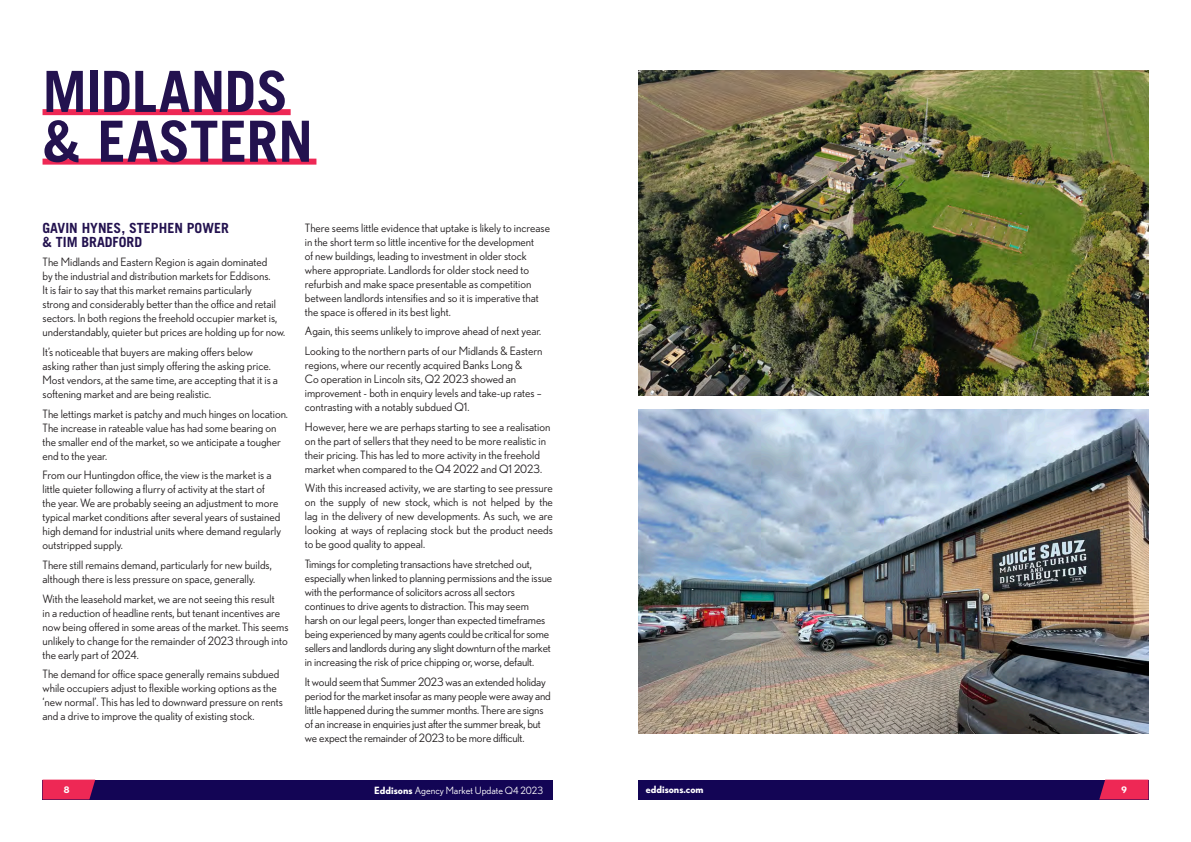
<style>
.page{position:relative;width:1191px;height:842px;background:#fff}
.page>*{position:absolute;margin:0;border:0;box-sizing:border-box;transform-origin:0 0}
.Headline{font:700 56.9px/49.8px "Trade Gothic LT Pro";color:#23124f}
.t1{font:700 14px/14px "Trade Gothic LT Pro";color:#23124f}
.t2{font:11.5px/14px "Nobel";color:#231f20}
.t3{font:10px "Nobel";color:#fff}
.t4{font:700 10px "Nobel";color:#fff}
.t5{font:700 9px "Nobel";color:#fff}
.s1{font-weight:700}
</style>
<div class="page">
<div style="left:638px;top:780px;width:510px;height:19px;background:#130555"></div>
<svg style="left:1099px;top:780px;width:49px;height:19px"></svg>
<div style="left:43px;top:780px;width:510px;height:19px;background:#130555"></div>
<svg style="left:43px;top:780px;width:52px;height:19px"></svg>
<div style="left:43px;top:109px;width:248px;height:6px;background:#ee2855"></div>
<div style="left:43px;top:159px;width:273px;height:6px;background:#ee2855"></div>
<img style="left:638px;top:71px;width:510px;height:324px">
<img style="left:638px;top:409px;width:510px;height:325px">
<p class="Headline" style="left:43px;top:66px;width:272px">MIDLANDS &amp; EASTERN</p>
<p class="t1" style="left:43px;top:220px;width:188px">GAVIN HYNES, STEPHEN POWER &amp; TIM BRADFORD</p>
<p class="t2" style="left:43px;top:255px;width:244px">The Midlands and Eastern Region is again dominated<br>by the industrial and distribution markets for Eddisons.<br>It is fair to say that this market remains particularly<br>strong and considerably better than the office and retail sectors. In both regions the freehold occupier market is, understandably, quieter but prices are holding up for now.</p>
<p class="t2" style="left:43px;top:345px;width:237px">It’s noticeable that buyers are making offers below asking rather than just simply offering the asking price.<br>Most vendors, at the same time, are accepting that it is a softening market and are being realistic.</p>
<p class="t2" style="left:43px;top:406px;width:247px">The lettings market is patchy and much hinges on location.<br>The increase in rateable value has had some bearing on the smaller end of the market, so we anticipate a tougher end to the year.</p>
<p class="t2" style="left:43px;top:468px;width:240px">From our Huntingdon office, the view is the market is a little quieter following a flurry of activity at the start of the year. We are probably seeing an adjustment to more typical market conditions after several years of sustained high demand for industrial units where demand regularly outstripped supply.</p>
<p class="t2" style="left:43px;top:558px;width:231px">There still remains demand, particularly for new builds, although there is less pressure on space, generally.</p>
<p class="t2" style="left:43px;top:591px;width:247px">With the leasehold market, we are not seeing this result<br>in a reduction of headline rents, but tenant incentives are now being offered in some areas of the market. This seems unlikely to change for the remainder of 2023 through into the early part of 2024.</p>
<p class="t2" style="left:43px;top:667px;width:242px">The demand for office space generally remains subdued while occupiers adjust to flexible working options as the ‘new normal’. This has led to downward pressure on rents and a drive to improve the quality of existing stock.</p>
<p class="t2" style="left:305px;top:220px;width:247px">There seems little evidence that uptake is likely to increase in the short term so little incentive for the development<br>of new buildings, leading to investment in older stock where appropriate. Landlords for older stock need to refurbish and make space presentable as competition between landlords intensifies and so it is imperative that the space is offered in its best light.</p>
<p class="t2" style="left:305px;top:321px;width:239px;line-height:19.7px">Again, this seems unlikely to improve ahead of next year.<br>Looking to the northern parts of our Midlands &amp; Eastern</p>
<p class="t2" style="left:305px;top:358px;width:238px">regions, where our recently acquired Banks Long &amp;<br>Co operation in Lincoln sits, Q2 2023 showed an improvement - both in enquiry levels and take-up rates – contrasting with a notably subdued Q1.</p>
<p class="t2" style="left:305px;top:419px;width:247px">However, here we are perhaps starting to see a realisation on the part of sellers that they need to be more realistic in their pricing. This has led to more activity in the freehold market when compared to the Q4 2022 and Q1 2023.</p>
<p class="t2" style="left:305px;top:481px;width:250px;text-align:justify">With this increased activity, we are starting to see pressure on the supply of new stock, which is not helped by the lag in the delivery of new developments. As such, we are looking at ways of replacing stock but the product needs to be good quality to appeal.</p>
<p class="t2" style="left:305px;top:557px;width:249px">Timings for completing transactions have stretched out, especially when linked to planning permissions and the issue with the performance of solicitors across all sectors continues to drive agents to distraction. This may seem harsh on our legal peers, longer than expected timeframes being experienced by many agents could be critical for some sellers and landlords during any slight downturn of the market in increasing the risk of price chipping or, worse, default.</p>
<p class="t2" style="left:305px;top:674px;width:247px">It would seem that Summer 2023 was an extended holiday period for the market insofar as many people were away and little happened during the summer months. There are signs of an increase in enquiries just after the summer break, but we expect the remainder of 2023 to be more difficult.</p>
<p class="t5" style="left:64px;top:784px;width:7px">8</p>
<p class="t3" style="left:374px;top:784px;width:170px"><span class="s1">Eddisons</span> Agency Market Update Q4 2023</p>
<p class="t4" style="left:646px;top:783px;width:59px">eddisons.com</p>
<p class="t5" style="left:1121px;top:784px;width:7px">9</p>
</div>
